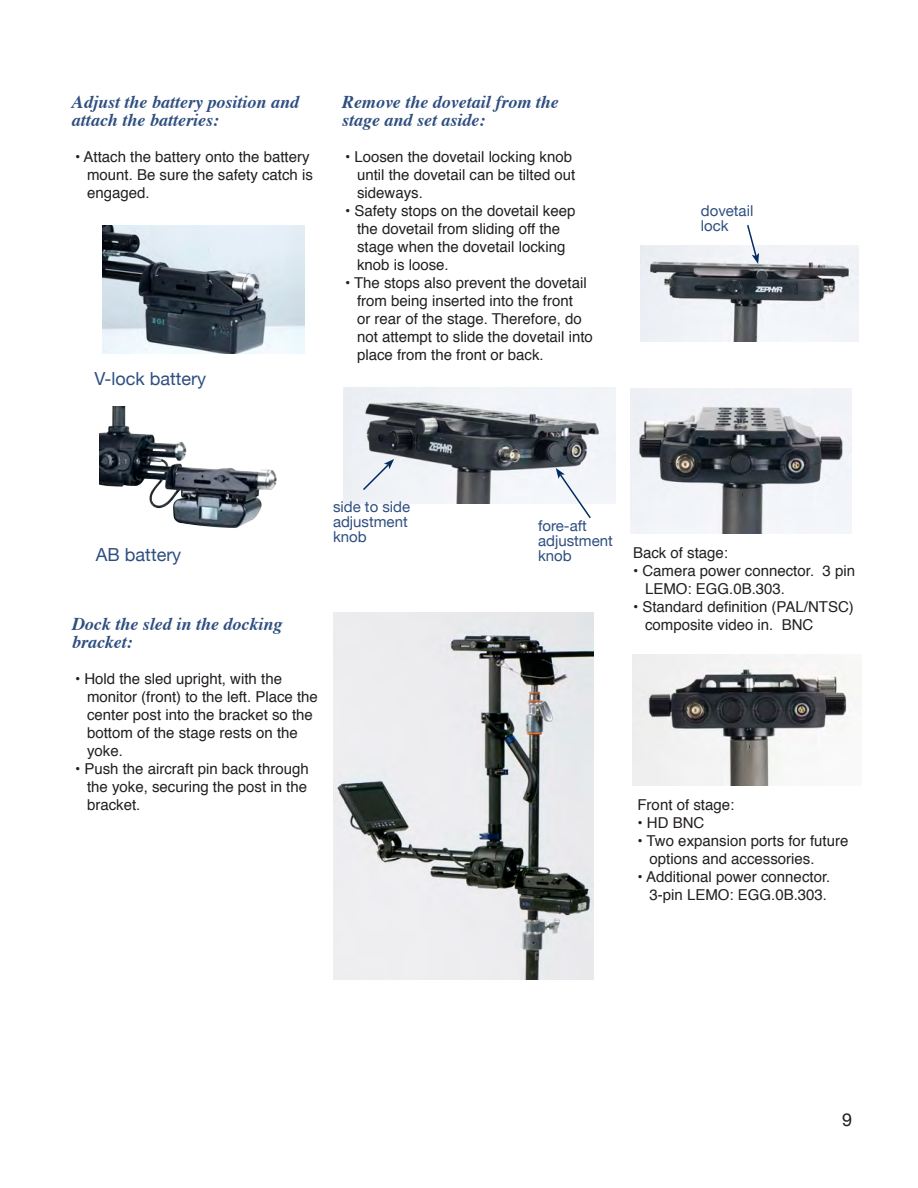
<style>
.page{position:relative;width:918px;height:1188px;background:#fff}
.page>*{position:absolute;margin:0;border:0;box-sizing:border-box;transform-origin:0 0}
.bullet_heading{font:italic 700 18px/18px "Times";color:#2e4e80}
.Caption_Tip{font:18px "Helvetica Neue";color:#2e4e80}
.t1{font:18px "Helvetica Neue";color:#231f20}
.bullet_list{font:15px/18px "Helvetica";color:#231f20}
.labels{font:15px/15px "Helvetica Neue";color:#2e4e80}
</style>
<div class="page">
<img style="left:333px;top:612px;width:261px;height:368px">
<img style="left:102px;top:225px;width:202px;height:129px">
<img style="left:99px;top:406px;width:178px;height:122px">
<img style="left:640px;top:246px;width:218px;height:95px">
<img style="left:630px;top:388px;width:222px;height:146px">
<svg style="left:746px;top:225px;width:13px;height:39px"></svg>
<img style="left:344px;top:387px;width:272px;height:117px">
<svg style="left:361px;top:459px;width:33px;height:33px"></svg>
<svg style="left:556px;top:468px;width:36px;height:51px"></svg>
<img style="left:633px;top:654px;width:228px;height:132px">
<p class="bullet_heading" style="left:72px;top:91px;width:229px">Adjust the battery position and attach the batteries:</p>
<p class="bullet_list" style="left:87px;top:148px;width:227px;text-indent:-12px">• Attach the battery onto the battery mount. Be sure the safety catch is engaged.</p>
<p class="Caption_Tip" style="left:94px;top:368px;width:113px">V-lock battery</p>
<p class="bullet_heading" style="left:342px;top:91px;width:218px">Remove the dovetail from the stage and set aside:</p>
<p class="bullet_list" style="left:357px;top:148px;width:220px;text-indent:-12px">• Loosen the dovetail locking knob until the dovetail can be tilted out sideways.</p>
<p class="bullet_list" style="left:357px;top:202px;width:220px;text-indent:-12px">• Safety stops on the dovetail keep the dovetail from sliding off the stage when the dovetail locking knob is loose.</p>
<p class="bullet_list" style="left:357px;top:274px;width:237px;text-indent:-12px">• The stops also prevent the dovetail from being inserted into the front<br>or rear of the stage. Therefore, do not attempt to slide the dovetail into place from the front or back.</p>
<p class="labels" style="left:701px;top:203px;width:54px">dovetail lock</p>
<p class="Caption_Tip" style="left:96px;top:544px;width:87px">AB battery</p>
<p class="labels" style="left:333px;top:498px;width:79px">side to side adjustment knob</p>
<p class="bullet_heading" style="left:72px;top:613px;width:212px">Dock the sled in the docking bracket:</p>
<p class="bullet_list" style="left:87px;top:670px;width:232px;text-indent:-12px">• Hold the sled upright, with the monitor (front) to the left. Place the center post into the bracket so the bottom of the stage rests on the yoke.</p>
<p class="bullet_list" style="left:87px;top:760px;width:223px;text-align:justify;text-indent:-12px">• Push the aircraft pin back through the yoke, securing the post in the bracket.</p>
<p class="labels" style="left:538px;top:518px;width:76px">fore-aft adjustment knob</p>
<p class="bullet_list" style="left:633px;top:544px;width:97px">Back of stage:</p>
<p class="bullet_list" style="left:645px;top:562px;width:212px;text-indent:-12px">• Camera power connector. 3 pin<br>LEMO: EGG.0B.303.</p>
<p class="bullet_list" style="left:645px;top:598px;width:210px;text-indent:-12px">• Standard definition (PAL/NTSC) composite video in. BNC</p>
<p class="bullet_list" style="left:638px;top:796px;width:98px">Front of stage:</p>
<p class="bullet_list" style="left:638px;top:814px;width:68px">• HD BNC</p>
<p class="bullet_list" style="left:650px;top:832px;width:200px;text-indent:-12px">• Two expansion ports for future options and accessories.</p>
<p class="bullet_list" style="left:638px;top:868px;width:194px;text-align:center">• Additional power connector.<br>3-pin LEMO: EGG.0B.303.</p>
<p class="t1" style="left:842px;top:1109px;width:12px">9</p>
</div>
